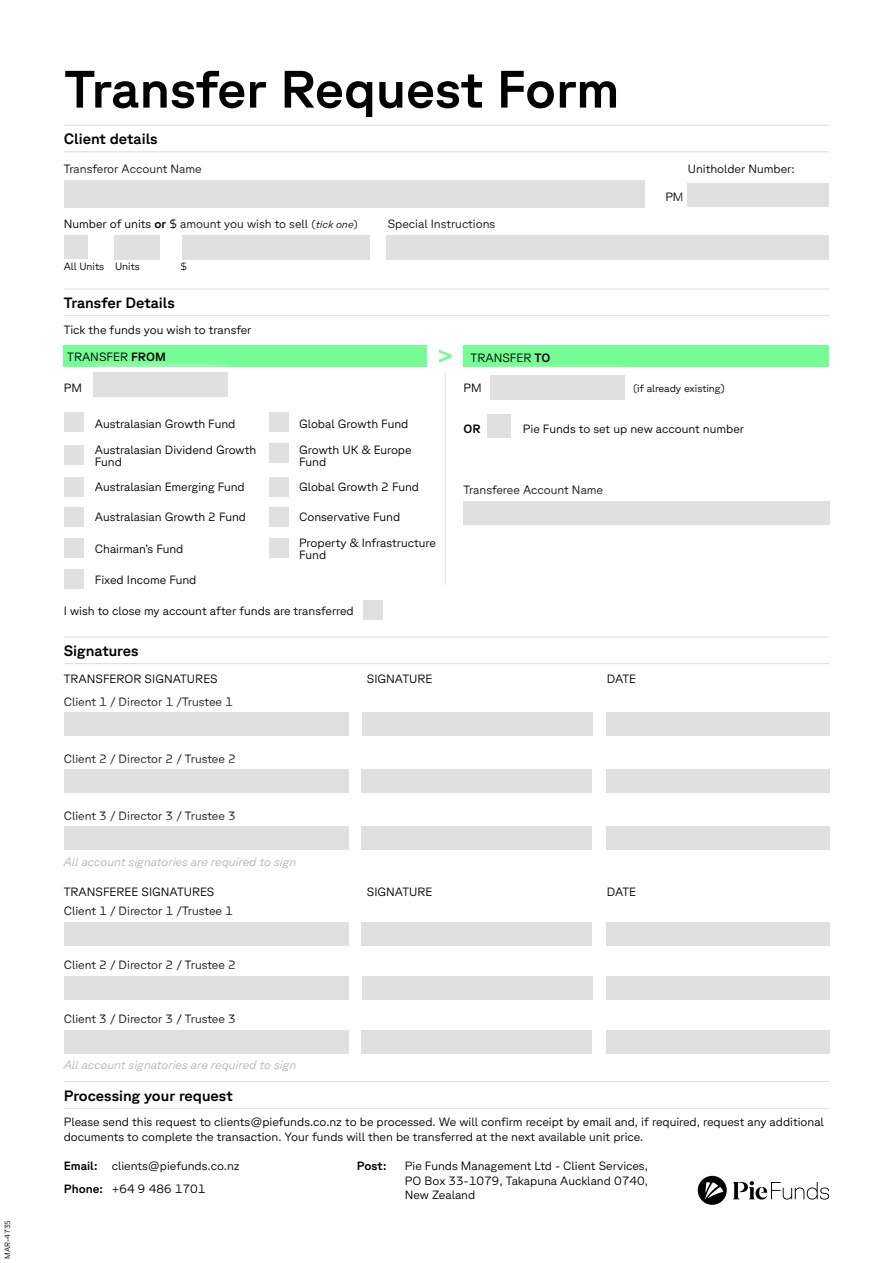
<style>
.page{position:relative;width:893px;height:1263px;background:#fff}
.page>*{position:absolute;margin:0;border:0;box-sizing:border-box;transform-origin:0 0}
.t1{font:500 52.5px "GT Planar";color:#000}
.t2{font:500 15px "GT Planar";color:#000}
.t3{font:300 12px/11.7px "GT Planar";color:#000}
.t4{font:300 12px "GT Planar Italic 15";color:#b3b3b3}
.t5{font:500 12px "GT Planar";color:#000}
.t6{font:300 10.5px "GT Planar";color:#000}
.t7{font:300 7.5px "GT Planar";color:#000}
.s1{font-weight:500}
.s2{font-size:10.5px}
.s3{font-family:"GT Planar Italic 15";font-size:10.5px}
</style>
<div class="page">
<div style="left:64px;top:345px;width:363px;height:22px;background:#75fc94"></div>
<div style="left:463px;top:345px;width:366px;height:22px;background:#75fc94"></div>
<hr style="left:64px;top:125px;width:765px;height:1px;background:#e0e0e0">
<hr style="left:64px;top:151px;width:765px;height:1px;background:#e0e0e0">
<hr style="left:64px;top:289px;width:765px;height:1px;background:#e0e0e0">
<hr style="left:64px;top:315px;width:765px;height:1px;background:#e0e0e0">
<hr style="left:64px;top:636px;width:765px;height:1px;background:#e0e0e0">
<hr style="left:64px;top:663px;width:765px;height:1px;background:#e0e0e0">
<hr style="left:64px;top:1081px;width:765px;height:1px;background:#e0e0e0">
<hr style="left:64px;top:1108px;width:765px;height:1px;background:#e0e0e0">
<hr style="left:445px;top:373px;width:1px;height:212px;background:#e0e0e0">
<svg style="left:439px;top:349px;width:12px;height:14px"></svg>
<svg style="left:698px;top:1176px;width:29px;height:29px"></svg>
<svg style="left:733px;top:1181px;width:96px;height:18px"></svg>
<div style="left:64px;top:180px;width:581px;height:27px;background:#e0e0e0"></div>
<div style="left:688px;top:183px;width:141px;height:23px;background:#e0e0e0"></div>
<div style="left:64px;top:235px;width:24px;height:24px;background:#e0e0e0"></div>
<div style="left:182px;top:236px;width:188px;height:24px;background:#e0e0e0"></div>
<div style="left:386px;top:235px;width:443px;height:24px;background:#e0e0e0"></div>
<div style="left:78px;top:357px;width:166px;height:55px;background:#fff;opacity:.57"></div>
<div style="left:94px;top:373px;width:134px;height:24px;background:#e0e0e0"></div>
<div style="left:474px;top:360px;width:166px;height:55px;background:#fff;opacity:.57"></div>
<div style="left:490px;top:376px;width:134px;height:24px;background:#e0e0e0"></div>
<div style="left:64px;top:412px;width:19px;height:20px;background:#e0e0e0"></div>
<div style="left:64px;top:445px;width:19px;height:20px;background:#e0e0e0"></div>
<div style="left:64px;top:477px;width:19px;height:19px;background:#e0e0e0"></div>
<div style="left:64px;top:507px;width:19px;height:19px;background:#e0e0e0"></div>
<div style="left:269px;top:412px;width:20px;height:20px;background:#e0e0e0"></div>
<div style="left:269px;top:444px;width:20px;height:19px;background:#e0e0e0"></div>
<div style="left:269px;top:477px;width:20px;height:19px;background:#e0e0e0"></div>
<div style="left:269px;top:507px;width:20px;height:19px;background:#e0e0e0"></div>
<div style="left:269px;top:538px;width:20px;height:20px;background:#e0e0e0"></div>
<div style="left:64px;top:570px;width:19px;height:19px;background:#e0e0e0"></div>
<div style="left:64px;top:538px;width:19px;height:20px;background:#e0e0e0"></div>
<div style="left:463px;top:501px;width:366px;height:23px;background:#e0e0e0"></div>
<div style="left:363px;top:600px;width:19px;height:19px;background:#e0e0e0"></div>
<div style="left:64px;top:712px;width:285px;height:24px;background:#e0e0e0"></div>
<div style="left:347px;top:697px;width:261px;height:54px;background:#fff"></div>
<div style="left:363px;top:712px;width:230px;height:24px;background:#e0e0e0"></div>
<div style="left:606px;top:712px;width:223px;height:24px;background:#e0e0e0"></div>
<div style="left:64px;top:769px;width:285px;height:24px;background:#e0e0e0"></div>
<div style="left:346px;top:754px;width:262px;height:54px;background:#fff"></div>
<div style="left:362px;top:769px;width:230px;height:24px;background:#e0e0e0"></div>
<div style="left:606px;top:769px;width:223px;height:24px;background:#e0e0e0"></div>
<div style="left:64px;top:826px;width:285px;height:24px;background:#e0e0e0"></div>
<div style="left:346px;top:811px;width:262px;height:55px;background:#fff"></div>
<div style="left:362px;top:826px;width:230px;height:24px;background:#e0e0e0"></div>
<div style="left:606px;top:826px;width:223px;height:24px;background:#e0e0e0"></div>
<div style="left:64px;top:922px;width:285px;height:23px;background:#e0e0e0"></div>
<div style="left:346px;top:906px;width:261px;height:55px;background:#fff"></div>
<div style="left:361px;top:922px;width:231px;height:23px;background:#e0e0e0"></div>
<div style="left:590px;top:906px;width:255px;height:55px;background:#fff"></div>
<div style="left:606px;top:922px;width:223px;height:24px;background:#e0e0e0"></div>
<div style="left:64px;top:976px;width:285px;height:24px;background:#e0e0e0"></div>
<div style="left:347px;top:960px;width:261px;height:55px;background:#fff"></div>
<div style="left:363px;top:976px;width:230px;height:24px;background:#e0e0e0"></div>
<div style="left:590px;top:960px;width:255px;height:55px;background:#fff"></div>
<div style="left:606px;top:976px;width:223px;height:24px;background:#e0e0e0"></div>
<div style="left:64px;top:1030px;width:285px;height:24px;background:#e0e0e0"></div>
<div style="left:346px;top:1014px;width:262px;height:55px;background:#fff"></div>
<div style="left:362px;top:1030px;width:230px;height:24px;background:#e0e0e0"></div>
<div style="left:606px;top:1030px;width:223px;height:24px;background:#e0e0e0"></div>
<div style="left:115px;top:235px;width:45px;height:24px;background:#e0e0e0"></div>
<svg style="left:487px;top:414px;width:24px;height:24px"></svg>
<p class="t7" style="left:3px;top:1258px;width:40px;rotate:-90deg">MAR-4735</p>
<h1 class="t1" style="left:64px;top:58px;width:556px">Transfer Request Form</h1>
<p class="t2" style="left:64px;top:130px;width:95px">Client details</p>
<p class="t3" style="left:64px;top:163px;width:139px">Transferor Account Name</p>
<p class="t3" style="left:688px;top:163px;width:108px">Unitholder Number:</p>
<p class="t3" style="left:665px;top:191px;width:20px">PM</p>
<p class="t3" style="left:64px;top:217px;width:296px">Number of units <span class="s1">or</span> $ amount you wish to sell <span class="s2">(</span><span class="s3">tick one</span><span class="s2">)</span></p>
<p class="t3" style="left:388px;top:217px;width:109px">Special Instructions</p>
<p class="t6" style="left:64px;top:260px;width:78px">All Units Units</p>
<p class="t6" style="left:181px;top:260px;width:8px">$</p>
<p class="t2" style="left:64px;top:293px;width:113px">Transfer Details</p>
<p class="t3" style="left:64px;top:323px;width:189px">Tick the funds you wish to transfer</p>
<p class="t3" style="left:67px;top:351px;width:100px">TRANSFER <span class="s1">FROM</span></p>
<p class="t3" style="left:471px;top:351px;width:81px">TRANSFER <span class="s1">TO</span></p>
<p class="t3" style="left:64px;top:382px;width:20px">PM</p>
<p class="t3" style="left:95px;top:418px;width:142px">Australasian Growth Fund</p>
<p class="t3" style="left:299px;top:418px;width:111px">Global Growth Fund</p>
<p class="t3" style="left:95px;top:444px;width:163px">Australasian Dividend Growth<br>Fund</p>
<p class="t3" style="left:299px;top:444px;width:114px">Growth UK &amp; Europe<br>Fund</p>
<p class="t3" style="left:95px;top:481px;width:151px">Australasian Emerging Fund</p>
<p class="t3" style="left:299px;top:481px;width:122px">Global Growth 2 Fund</p>
<p class="t3" style="left:95px;top:511px;width:153px">Australasian Growth 2 Fund</p>
<p class="t3" style="left:299px;top:511px;width:103px">Conservative Fund</p>
<p class="t3" style="left:95px;top:542px;width:90px">Chairman’s Fund</p>
<p class="t3" style="left:299px;top:537px;width:138px">Property &amp; Infrastructure<br>Fund</p>
<p class="t3" style="left:95px;top:574px;width:103px">Fixed Income Fund</p>
<p class="t3" style="left:64px;top:605px;width:292px">I wish to close my account after funds are transferred</p>
<p class="t2" style="left:64px;top:641px;width:76px">Signatures</p>
<p class="t3" style="left:463px;top:382px;width:20px">PM</p>
<p class="t6" style="left:633px;top:383px;width:94px">(if already existing)</p>
<p class="t5" style="left:463px;top:422px;width:19px">OR</p>
<p class="t3" style="left:523px;top:423px;width:223px">Pie Funds to set up new account number</p>
<p class="t3" style="left:463px;top:483px;width:141px">Transferee Account Name</p>
<p class="t3" style="left:64px;top:673px;width:155px">TRANSFEROR SIGNATURES</p>
<p class="t3" style="left:367px;top:673px;width:67px">SIGNATURE</p>
<p class="t3" style="left:607px;top:673px;width:31px">DATE</p>
<p class="t3" style="left:64px;top:695px;width:171px">Client 1 / Director 1 /Trustee 1</p>
<p class="t3" style="left:64px;top:752px;width:173px">Client 2 / Director 2 / Trustee 2</p>
<p class="t3" style="left:64px;top:809px;width:173px">Client 3 / Director 3 / Trustee 3</p>
<p class="t4" style="left:64px;top:854px;width:234px">All account signatories are required to sign</p>
<p class="t3" style="left:64px;top:885px;width:152px">TRANSFEREE SIGNATURES</p>
<p class="t3" style="left:367px;top:885px;width:67px">SIGNATURE</p>
<p class="t3" style="left:607px;top:885px;width:31px">DATE</p>
<p class="t3" style="left:64px;top:905px;width:171px">Client 1 / Director 1 /Trustee 1</p>
<p class="t3" style="left:64px;top:959px;width:173px">Client 2 / Director 2 / Trustee 2</p>
<p class="t3" style="left:64px;top:1013px;width:173px">Client 3 / Director 3 / Trustee 3</p>
<p class="t4" style="left:64px;top:1058px;width:234px">All account signatories are required to sign</p>
<p class="t2" style="left:64px;top:1087px;width:170px">Processing your request</p>
<p class="t3" style="left:64px;top:1114px;width:762px;line-height:14.4px">Please send this request to clients@piefunds.co.nz to be processed. We will confirm receipt by email and, if required, request any additional documents to complete the transaction. Your funds will then be transferred at the next available unit price.</p>
<p class="t3" style="left:64px;top:1154px;width:177px;line-height:23px"><span class="s1">Email:</span> clients@piefunds.co.nz<br><span class="s1">Phone:</span> +64 9 486 1701</p>
<p class="t5" style="left:357px;top:1159px;width:31px">Post:</p>
<p class="t3" style="left:405px;top:1159px;width:245px;line-height:14.4px;text-align:justify">Pie Funds Management Ltd - Client Services, PO Box 33-1079, Takapuna Auckland 0740, New Zealand</p>
</div>
